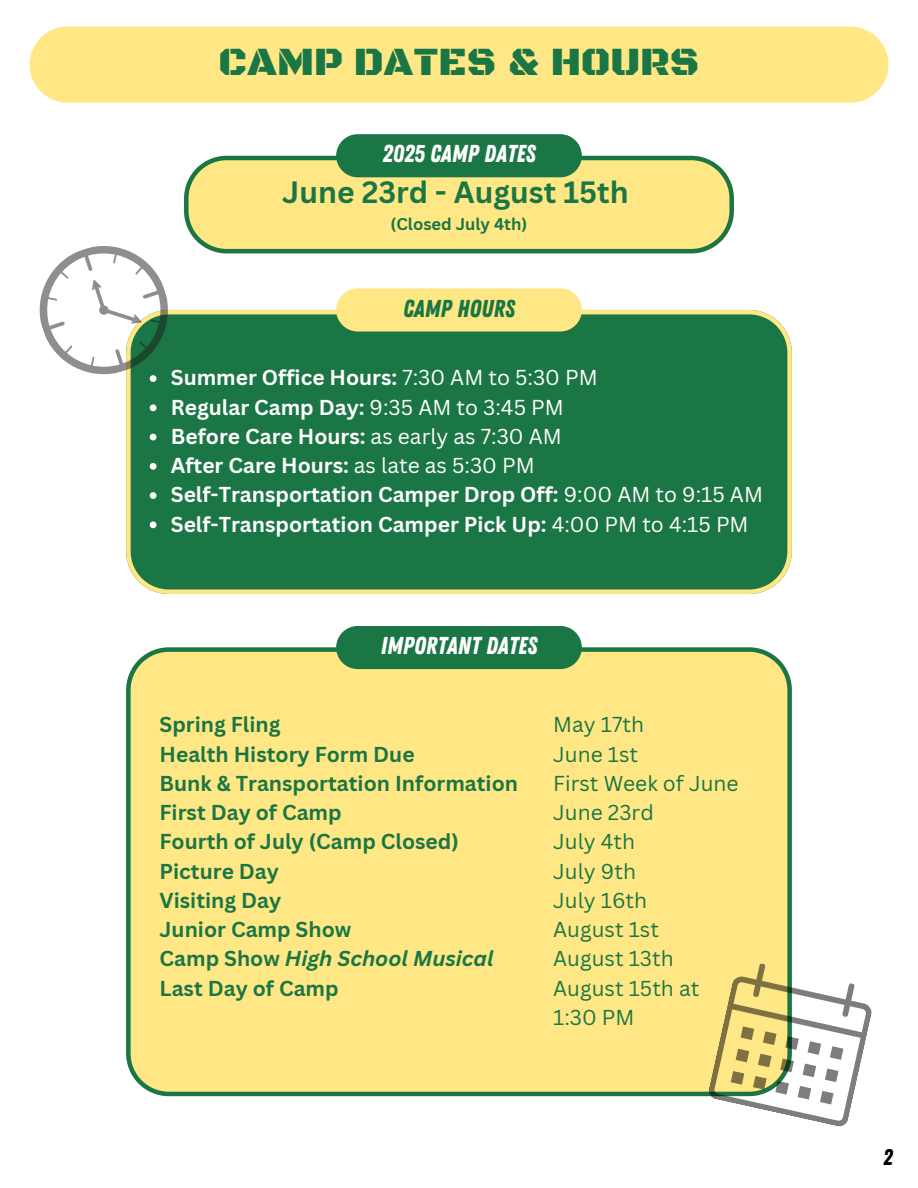
<style>
.page{position:relative;width:918px;height:1188px;background:#fff}
.page>*{position:absolute;margin:0;border:0;box-sizing:border-box;transform-origin:0 0}
.t1{font:40.95px "Black Ops One";color:#1b7645}
.t2{font:700 30px "Canva Sans";color:#1b7645}
.t3{font:24.45px "Zing Rust Base";color:#fff}
.t4{font:24.45px "Zing Rust Base";color:#1b7645}
.t5{font:22.5px "Zing Rust Base";color:#000}
.t6{font:700 21px "Canva Sans";color:#fff}
.t7{font:700 21px/29.2px "Canva Sans";color:#1b7645}
.t8{font:21px "Canva Sans";color:#1b7645}
.t9{font:700 16.5px "Canva Sans";color:#1b7645}
.s1{font-weight:400}
.s2{font-style:italic}
</style>
<div class="page">
<div style="left:30px;top:26px;width:858px;height:77px;background:#ffe785;border-radius:38px"></div>
<svg style="left:184px;top:156px;width:550px;height:97px"></svg>
<div style="left:336px;top:134px;width:246px;height:43px;background:#1b7645;border-radius:22px"></div>
<div style="left:126px;top:310px;width:666px;height:283px;background:#1b7645"></div>
<svg style="left:150px;top:404px;width:6px;height:7px"></svg>
<svg style="left:150px;top:434px;width:6px;height:6px"></svg>
<svg style="left:150px;top:463px;width:6px;height:7px"></svg>
<svg style="left:150px;top:492px;width:6px;height:7px"></svg>
<svg style="left:150px;top:521px;width:6px;height:7px"></svg>
<div style="left:336px;top:288px;width:246px;height:44px;background:#ffe785;border-radius:22px"></div>
<div style="left:126px;top:647px;width:666px;height:449px;background:#ffe785"></div>
<div style="left:336px;top:626px;width:246px;height:43px;background:#1b7645;border-radius:22px"></div>
<svg style="left:707px;top:958px;width:165px;height:169px"></svg>
<svg style="left:39px;top:229px;width:146px;height:162px"></svg>
<h1 class="t1" style="left:218px;top:37px;width:483px">CAMP DATES &amp; HOURS</h1>
<h2 class="t3" style="left:382px;top:140px;width:154px">2025 CAMP DATES</h2>
<h4 class="t2" style="left:282px;top:171px;width:348px">June 23rd - August 15th</h4>
<h4 class="t9" style="left:391px;top:213px;width:138px">(Closed July 4th)</h4>
<p class="t4" style="left:403px;top:294px;width:113px">CAMP HOURS</p>
<p class="t6" style="left:171px;top:363px;width:429px">Summer Office Hours: <span class="s1">7:30 AM to 5:30 PM</span></p>
<h3 class="t6" style="left:171px;top:392px;width:395px">Regular Camp Day: <span class="s1">9:35 AM to 3:45 PM</span></h3>
<p class="t6" style="left:171px;top:421px;width:393px">Before Care Hours: <span class="s1">as early as 7:30 AM</span></p>
<p class="t6" style="left:171px;top:451px;width:365px">After Care Hours: <span class="s1">as late as 5:30 PM</span></p>
<p class="t6" style="left:171px;top:480px;width:594px">Self-Transportation Camper Drop Off: <span class="s1">9:00 AM to 9:15 AM</span></p>
<p class="t6" style="left:171px;top:509px;width:579px">Self-Transportation Camper Pick Up: <span class="s1">4:00 PM to 4:15 PM</span></p>
<p class="t3" style="left:381px;top:631px;width:158px">IMPORTANT DATES</p>
<h4 class="t7" style="left:160px;top:709px;width:360px">Spring Fling<br>Health History Form Due<br>Bunk &amp; Transportation Information<br>First Day of Camp<br>Fourth of July (Camp Closed)<br>Picture Day<br>Visiting Day<br>Junior Camp Show<br>Camp Show <span class="s2">High School Musical<br></span>Last Day of Camp</h4>
<h5 class="t8" style="left:553px;top:710px;width:92px">May 17th</h5>
<p class="t8" style="left:553px;top:739px;width:86px">June 1st</p>
<p class="t8" style="left:553px;top:768px;width:187px">First Week of June</p>
<p class="t8" style="left:553px;top:798px;width:102px">June 23rd</p>
<p class="t8" style="left:553px;top:827px;width:83px">July 4th</p>
<p class="t8" style="left:553px;top:856px;width:84px">July 9th</p>
<p class="t8" style="left:553px;top:885px;width:95px">July 16th</p>
<p class="t8" style="left:553px;top:915px;width:107px">August 1st</p>
<p class="t8" style="left:553px;top:944px;width:122px">August 13th</p>
<p class="t8" style="left:553px;top:973px;width:148px">August 15th at</p>
<p class="t8" style="left:553px;top:1002px;width:83px">1:30 PM</p>
<p class="t5" style="left:883px;top:1144px;width:11px">2</p>
</div>
